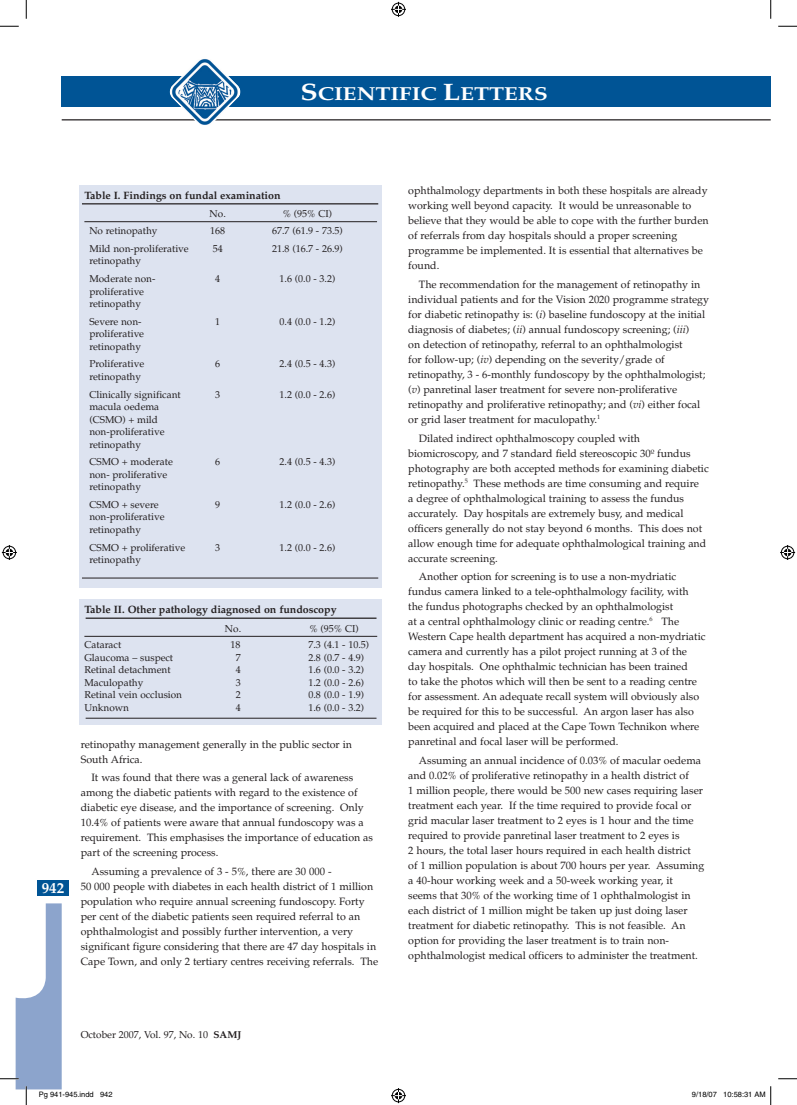
<style>
.page{position:relative;width:797px;height:1105px;background:#fff}
.page>*{position:absolute;margin:0;border:0;box-sizing:border-box;transform-origin:0 0}
.t1{font:700 18.75px "Palatino";color:#fff;scale:1.2 1}
.t2{font:700 15px "Palatino";color:#fff}
.t3{font:10.62px/15px "Palatino";color:#231f20}
.t4{font:700 10.62px "Palatino";color:#231f20}
.t5{font:10px/12.5px "Palatino";color:#231f20}
.t6{font:7.5px "Helvetica";color:#000}
.s1{font-size:23.75px}
.s2{font-weight:700}
.s3{font-style:italic}
</style>
<div class="page">
<div style="left:62px;top:77px;width:708px;height:30px;background:#005495"></div>
<hr style="left:62px;top:119px;width:708px;height:1px;background:#231f20">
<img style="left:170px;top:59px;width:70px;height:66px">
<div style="left:38px;top:880px;width:31px;height:16px;background:#005495"></div>
<div style="left:79px;top:186px;width:302px;height:402px;background:#dde3f0"></div>
<hr style="left:82px;top:203px;width:296px;height:1px;background:#231f20">
<hr style="left:82px;top:578px;width:296px;height:1px;background:#231f20">
<hr style="left:84px;top:221px;width:293px;height:1px;background:#231f20">
<div style="left:79px;top:599px;width:302px;height:126px;background:#dde3f0"></div>
<hr style="left:86px;top:617px;width:290px;height:2px;background:#231f20">
<hr style="left:86px;top:718px;width:290px;height:1px;background:#231f20">
<hr style="left:84px;top:636px;width:293px;height:1px;background:#231f20">
<svg style="left:0;top:25px;width:19px;height:2px"></svg>
<svg style="left:778px;top:25px;width:19px;height:2px"></svg>
<svg style="left:778px;top:1078px;width:19px;height:1px"></svg>
<svg style="left:25px;top:0;width:2px;height:19px"></svg>
<svg style="left:770px;top:0;width:1px;height:19px"></svg>
<svg style="left:391px;top:2px;width:15px;height:15px"></svg>
<svg style="left:391px;top:1088px;width:15px;height:15px"></svg>
<svg style="left:2px;top:545px;width:15px;height:15px"></svg>
<svg style="left:780px;top:545px;width:15px;height:15px"></svg>
<svg style="left:0;top:903px;width:62px;height:202px"></svg>
<svg style="left:770px;top:1086px;width:1px;height:19px"></svg>
<h1 class="t1" style="left:300px;top:82px;width:208px"><span class="s1">S</span>CIENTIFIC <span class="s1">L</span>ETTERS</h1>
<h2 class="t2" style="left:42px;top:879px;width:24px">942</h2>
<p class="t4" style="left:84px;top:189px;width:198px">Table I. Findings on fundal examination</p>
<p class="t5" style="left:209px;top:207px;width:18px">No.</p>
<p class="t5" style="left:283px;top:207px;width:51px">% (95% CI)</p>
<p class="t5" style="left:89px;top:225px;width:70px">No retinopathy</p>
<p class="t5" style="left:210px;top:225px;width:16px">168</p>
<p class="t5" style="left:272px;top:225px;width:72px">67.7 (61.9 - 73.5)</p>
<p class="t5" style="left:89px;top:242px;width:101px">Mild non-proliferative retinopathy</p>
<p class="t5" style="left:213px;top:242px;width:11px">54</p>
<p class="t5" style="left:272px;top:242px;width:72px">21.8 (16.7 - 26.9)</p>
<p class="t5" style="left:89px;top:273px;width:68px">Moderate non&shy;proliferative retinopathy</p>
<p class="t5" style="left:215px;top:273px;width:6px">4</p>
<p class="t5" style="left:279px;top:273px;width:57px">1.6 (0.0 - 3.2)</p>
<p class="t5" style="left:89px;top:315px;width:56px">Severe non&shy;proliferative retinopathy</p>
<p class="t5" style="left:215px;top:315px;width:6px">1</p>
<p class="t5" style="left:279px;top:315px;width:57px">0.4 (0.0 - 1.2)</p>
<p class="t5" style="left:89px;top:358px;width:56px">Proliferative retinopathy</p>
<p class="t5" style="left:215px;top:358px;width:6px">6</p>
<p class="t5" style="left:279px;top:358px;width:57px">2.4 (0.5 - 4.3)</p>
<p class="t5" style="left:89px;top:388px;width:93px">Clinically significant macula oedema (CSMO) + mild non-proliferative retinopathy</p>
<p class="t5" style="left:215px;top:388px;width:6px">3</p>
<p class="t5" style="left:279px;top:388px;width:57px">1.2 (0.0 - 2.6)</p>
<p class="t5" style="left:89px;top:456px;width:85px">CSMO + moderate non- proliferative retinopathy</p>
<p class="t5" style="left:215px;top:456px;width:6px">6</p>
<p class="t5" style="left:279px;top:456px;width:57px">2.4 (0.5 - 4.3)</p>
<p class="t5" style="left:89px;top:498px;width:77px">CSMO + severe non-proliferative retinopathy</p>
<p class="t5" style="left:215px;top:498px;width:6px">9</p>
<p class="t5" style="left:279px;top:498px;width:57px">1.2 (0.0 - 2.6)</p>
<p class="t5" style="left:89px;top:541px;width:97px">CSMO + proliferative retinopathy</p>
<p class="t5" style="left:215px;top:541px;width:6px">3</p>
<p class="t5" style="left:279px;top:541px;width:57px">1.2 (0.0 - 2.6)</p>
<p class="t4" style="left:84px;top:602px;width:254px">Table II. Other pathology diagnosed on fundoscopy</p>
<p class="t5" style="left:225px;top:623px;width:18px">No.</p>
<p class="t5" style="left:309px;top:623px;width:51px">% (95% CI)</p>
<p class="t5" style="left:84px;top:639px;width:38px">Cataract</p>
<p class="t5" style="left:230px;top:639px;width:11px">18</p>
<p class="t5" style="left:308px;top:639px;width:62px">7.3 (4.1 - 10.5)</p>
<p class="t5" style="left:84px;top:651px;width:90px">Glaucoma – suspect</p>
<p class="t5" style="left:236px;top:651px;width:6px">7</p>
<p class="t5" style="left:308px;top:651px;width:57px">2.8 (0.7 - 4.9)</p>
<p class="t5" style="left:84px;top:664px;width:88px">Retinal detachment</p>
<p class="t5" style="left:236px;top:664px;width:6px">4</p>
<p class="t5" style="left:308px;top:664px;width:57px">1.6 (0.0 - 3.2)</p>
<p class="t5" style="left:84px;top:676px;width:60px">Maculopathy</p>
<p class="t5" style="left:236px;top:676px;width:6px">3</p>
<p class="t5" style="left:308px;top:676px;width:57px">1.2 (0.0 - 2.6)</p>
<p class="t5" style="left:84px;top:689px;width:99px">Retinal vein occlusion</p>
<p class="t5" style="left:236px;top:689px;width:6px">2</p>
<p class="t5" style="left:308px;top:689px;width:57px">0.8 (0.0 - 1.9)</p>
<p class="t5" style="left:84px;top:701px;width:46px">Unknown</p>
<p class="t5" style="left:236px;top:701px;width:6px">4</p>
<p class="t5" style="left:308px;top:701px;width:57px">1.6 (0.0 - 3.2)</p>
<p class="t3" style="left:81px;top:737px;width:273px">retinopathy management generally in the public sector in<br>South Africa.</p>
<p class="t3" style="left:81px;top:770px;width:294px;text-indent:11px">It was found that there was a general lack of awareness among the diabetic patients with regard to the existence of diabetic eye disease, and the importance of screening. Only 10.4% of patients were aware that annual fundoscopy was a requirement. This emphasises the importance of education as part of the screening process.</p>
<p class="t3" style="left:81px;top:864px;width:299px;text-indent:11px">Assuming a prevalence of 3 - 5%, there are 30 000 -<br>50 000 people with diabetes in each health district of 1 million population who require annual screening fundoscopy. Forty per cent of the diabetic patients seen required referral to an ophthalmologist and possibly further intervention, a very significant figure considering that there are 47 day hospitals in Cape Town, and only 2 tertiary centres receiving referrals. The</p>
<p class="t5" style="left:81px;top:1029px;width:162px">October 2007, Vol. 97, No. 10 <span class="s2">SAMJ</span></p>
<p class="t3" style="left:408px;top:183px;width:302px">ophthalmology departments in both these hospitals are already working well beyond capacity. It would be unreasonable to believe that they would be able to cope with the further burden of referrals from day hospitals should a proper screening programme be implemented. It is essential that alternatives be found.</p>
<p class="t3" style="left:408px;top:277px;width:302px;text-indent:11px">The recommendation for the management of retinopathy in individual patients and for the Vision 2020 programme strategy for diabetic retinopathy is: (<span class="s3">i</span>) baseline fundoscopy at the initial diagnosis of diabetes; (<span class="s3">ii</span>) annual fundoscopy screening; (<span class="s3">iii</span>)<br>on detection of retinopathy, referral to an ophthalmologist<br>for follow-up; (<span class="s3">iv</span>) depending on the severity/grade of retinopathy, 3 - 6-monthly fundoscopy by the ophthalmologist; (<span class="s3">v</span>) panretinal laser treatment for severe non-proliferative retinopathy and proliferative retinopathy; and (<span class="s3">vi</span>) either focal or grid laser treatment for maculopathy.<sup>1</sup></p>
<p class="t3" style="left:408px;top:431px;width:302px;text-indent:11px">Dilated indirect ophthalmoscopy coupled with biomicroscopy, and 7 standard field stereoscopic 30º fundus photography are both accepted methods for examining diabetic retinopathy.<sup>5</sup> These methods are time consuming and require<br>a degree of ophthalmological training to assess the fundus accurately. Day hospitals are extremely busy, and medical officers generally do not stay beyond 6 months. This does not allow enough time for adequate ophthalmological training and accurate screening.</p>
<p class="t3" style="left:408px;top:569px;width:299px;text-indent:11px">Another option for screening is to use a non-mydriatic fundus camera linked to a tele-ophthalmology facility, with the fundus photographs checked by an ophthalmologist<br>at a central ophthalmology clinic or reading centre.<sup>6</sup> The Western Cape health department has acquired a non-mydriatic camera and currently has a pilot project running at 3 of the day hospitals. One ophthalmic technician has been trained<br>to take the photos which will then be sent to a reading centre for assessment. An adequate recall system will obviously also be required for this to be successful. An argon laser has also been acquired and placed at the Cape Town Technikon where panretinal and focal laser will be performed.</p>
<p class="t3" style="left:408px;top:753px;width:297px;text-indent:11px">Assuming an annual incidence of 0.03% of macular oedema and 0.02% of proliferative retinopathy in a health district of<br>1 million people, there would be 500 new cases requiring laser treatment each year. If the time required to provide focal or grid macular laser treatment to 2 eyes is 1 hour and the time required to provide panretinal laser treatment to 2 eyes is<br>2 hours, the total laser hours required in each health district<br>of 1 million population is about 700 hours per year. Assuming a 40-hour working week and a 50-week working year, it<br>seems that 30% of the working time of 1 ophthalmologist in each district of 1 million might be taken up just doing laser treatment for diabetic retinopathy. This is not feasible. An option for providing the laser treatment is to train non&shy;ophthalmologist medical officers to administer the treatment.</p>
<p class="t6" style="left:39px;top:1090px;width:75px">Pg 941-945.indd 942</p>
<p class="t6" style="left:692px;top:1090px;width:75px">9/18/07 10:58:31 AM</p>
</div>
